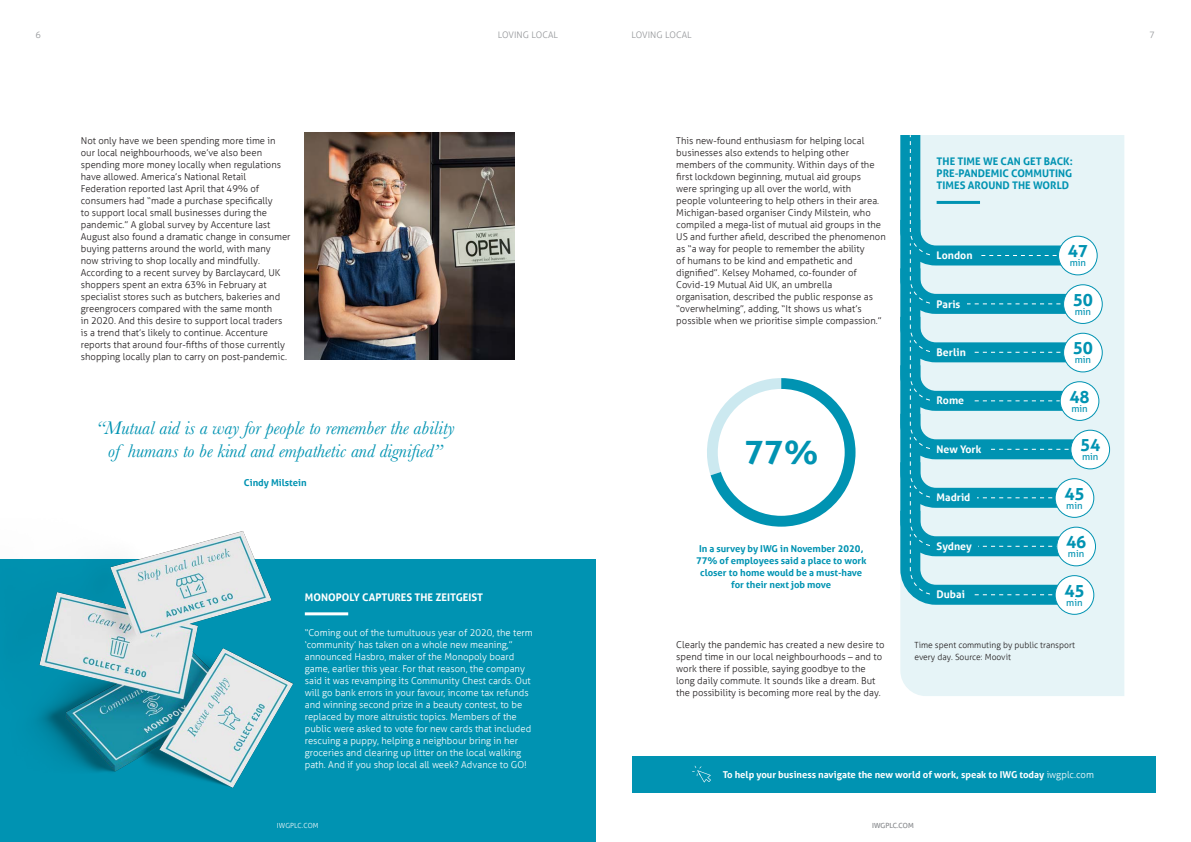
<style>
.page{position:relative;width:1191px;height:842px;background:#fff}
.page>*{position:absolute;margin:0;border:0;box-sizing:border-box;transform-origin:0 0}
.Body{font:700 32.9px "Aller";color:#0093b2}
.t1{font:italic 19px/23px "Baskerville";color:#0093b2;text-align:center}
.Body-2{font:700 17px "Aller";letter-spacing:-.015em;color:#0093b2}
.Body-3{font:700 10.5px "Aller";color:#fff}
.t2{font:700 10.5px/12px "Aller";color:#0093b2;text-align:justify}
.Body_Copy_Aller_Ligh{font:300 9.5px/12px "Aller";color:#231f20}
.Body_Copy_Aller_Ligh-2{font:300 9.5px/12px "Aller";color:#fff}
.Body_Copy_Aller_Ligh-3{font:700 9.5px/12px "Aller";color:#0093b2;text-align:center}
.t3{font:700 9.5px "Aller";color:#fff}
.Body-4{font:9.5px "Aller";color:#0093b2}
.t4{font:300 9px "Aller";letter-spacing:.01em;color:#939598}
.Body-5{font:300 8.5px/12px "Aller";color:#231f20}
.t5{font:300 7px "Aller";letter-spacing:.01em;color:#fff}
.t6{font:300 7px "Aller";letter-spacing:.01em;color:#939598}
.s1{font-weight:300}
</style>
<div class="page">
<div style="left:0;top:560px;width:595px;height:282px;background:#0093b2"></div>
<hr style="left:305px;top:612px;width:43px;height:3px;background:#fff">
<img style="left:0;top:531px;width:311px;height:257px">
<img style="left:305px;top:133px;width:209px;height:227px">
<svg style="left:707px;top:378px;width:148px;height:149px"></svg>
<div style="left:718px;top:389px;width:126px;height:127px;background:#fff;border-radius:50%"></div>
<div style="left:632px;top:756px;width:523px;height:36px;background:#0093b2"></div>
<svg style="left:692px;top:766px;width:19px;height:16px"></svg>
<div style="left:900px;top:135px;width:224px;height:561px;background:#e6f4f7"></div>
<svg style="left:900px;top:135px;width:209px;height:480px;background:#9ed5e1"></svg>
<hr style="left:936px;top:201px;width:44px;height:3px;background:#0093b2">
<div style="left:1058px;top:236px;width:39px;height:39px;background:#fff;border-radius:50%"></div>
<div style="left:1058px;top:236px;width:39px;height:39px;border:1px solid #0093b2;border-radius:50%"></div>
<div style="left:1063px;top:285px;width:39px;height:38px;background:#fff;border-radius:50%"></div>
<div style="left:1063px;top:284px;width:39px;height:40px;border:1px solid #0093b2;border-radius:50%"></div>
<div style="left:931px;top:248px;width:47px;height:14px;background:#0093b2"></div>
<div style="left:931px;top:295px;width:35px;height:18px;background:#0093b2"></div>
<div style="left:1063px;top:333px;width:39px;height:39px;background:#fff;border-radius:50%"></div>
<div style="left:1063px;top:333px;width:39px;height:39px;border:1px solid #0093b2;border-radius:50%"></div>
<div style="left:931px;top:345px;width:40px;height:15px;background:#0093b2"></div>
<div style="left:1060px;top:382px;width:38px;height:38px;background:#fff;border-radius:50%"></div>
<div style="left:1059px;top:381px;width:40px;height:40px;border:1px solid #0093b2;border-radius:50%"></div>
<div style="left:931px;top:393px;width:40px;height:15px;background:#0093b2"></div>
<div style="left:1070px;top:430px;width:39px;height:39px;background:#fff;border-radius:50%"></div>
<div style="left:1070px;top:430px;width:40px;height:39px;border:1px solid #0093b2;border-radius:50%"></div>
<div style="left:931px;top:443px;width:56px;height:12px;background:#0093b2"></div>
<div style="left:1055px;top:479px;width:38px;height:38px;background:#fff;border-radius:50%"></div>
<div style="left:1054px;top:478px;width:40px;height:40px;border:1px solid #0093b2;border-radius:50%"></div>
<div style="left:931px;top:490px;width:45px;height:14px;background:#0093b2"></div>
<div style="left:1056px;top:527px;width:39px;height:39px;background:#fff;border-radius:50%"></div>
<div style="left:1056px;top:527px;width:40px;height:39px;border:1px solid #0093b2;border-radius:50%"></div>
<div style="left:931px;top:538px;width:46px;height:15px;background:#0093b2"></div>
<div style="left:1055px;top:576px;width:38px;height:38px;background:#fff;border-radius:50%"></div>
<div style="left:1054px;top:575px;width:40px;height:40px;border:1px solid #0093b2;border-radius:50%"></div>
<div style="left:931px;top:587px;width:39px;height:15px;background:#0093b2"></div>
<p class="t4" style="left:35px;top:29px;width:7px">6</p>
<p class="Body_Copy_Aller_Ligh" style="left:81px;top:135px;width:211px">Not only have we been spending more time in our local neighbourhoods, we’ve also been spending more money locally when regulations have allowed. America’s National Retail Federation reported last April that 49% of consumers had “made a purchase specifically<br>to support local small businesses during the pandemic.” A global survey by Accenture last August also found a dramatic change in consumer buying patterns around the world, with many now striving to shop locally and mindfully.<br>According to a recent survey by Barclaycard, UK shoppers spent an extra 63% in February at specialist stores such as butchers, bakeries and greengrocers compared with the same month<br>in 2020. And this desire to support local traders is a trend that’s likely to continue. Accenture reports that around four-fifths of those currently shopping locally plan to carry on post-pandemic.</p>
<p class="t1" style="left:96px;top:416px;width:360px">“Mutual aid is a way for people to remember the ability of humans to be kind and empathetic and dignified”</p>
<p class="Body_Copy_Aller_Ligh-3" style="left:244px;top:476px;width:64px">Cindy Milstein</p>
<p class="t4" style="left:498px;top:29px;width:62px">LOVING LOCAL</p>
<p class="Body-3" style="left:305px;top:591px;width:180px">MONOPOLY CAPTURES THE ZEITGEIST</p>
<p class="Body_Copy_Aller_Ligh-2" style="left:305px;top:627px;width:229px">“Coming out of the tumultuous year of 2020, the term ‘community’ has taken on a whole new meaning,” announced Hasbro, maker of the Monopoly board game, earlier this year. For that reason, the company said it was revamping its Community Chest cards. Out will go bank errors in your favour, income tax refunds and winning second prize in a beauty contest, to be replaced by more altruistic topics. Members of the public were asked to vote for new cards that included rescuing a puppy, helping a neighbour bring in her groceries and clearing up litter on the local walking path. And if you shop local all week? Advance to GO!</p>
<p class="t5" style="left:277px;top:821px;width:43px">IWGPLC.COM</p>
<p class="t4" style="left:631px;top:29px;width:62px">LOVING LOCAL</p>
<p class="Body_Copy_Aller_Ligh" style="left:676px;top:135px;width:211px">This new-found enthusiasm for helping local businesses also extends to helping other members of the community. Within days of the first lockdown beginning, mutual aid groups<br>were springing up all over the world, with<br>people volunteering to help others in their area.<br>Michigan-based organiser Cindy Milstein, who compiled a mega-list of mutual aid groups in the US and further afield, described the phenomenon as “a way for people to remember the ability<br>of humans to be kind and empathetic and dignified”. Kelsey Mohamed, co-founder of Covid-19 Mutual Aid UK, an umbrella organisation, described the public response as “overwhelming”, adding, “It shows us what’s possible when we prioritise simple compassion.”</p>
<p class="Body" style="left:744px;top:432px;width:75px">77%</p>
<p class="Body_Copy_Aller_Ligh-3" style="left:696px;top:543px;width:172px">In a survey by IWG in November 2020,<br>77% of employees said a place to work closer to home would be a must-have for their next job move</p>
<p class="Body_Copy_Aller_Ligh" style="left:676px;top:639px;width:210px">Clearly the pandemic has created a new desire to spend time in our local neighbourhoods – and to work there if possible, saying goodbye to the long daily commute. It sounds like a dream. But the possibility is becoming more real by the day.</p>
<p class="t2" style="left:936px;top:156px;width:138px">THE TIME WE CAN GET BACK:<br>PRE-PANDEMIC COMMUTING TIMES AROUND THE WORLD</p>
<p class="Body-3" style="left:936px;top:249px;width:37px">London</p>
<p class="Body-3" style="left:936px;top:297px;width:25px">Paris</p>
<p class="Body-2" style="left:1067px;top:241px;width:22px">47</p>
<p class="Body-4" style="left:1069px;top:257px;width:18px">min</p>
<p class="Body-2" style="left:1072px;top:289px;width:22px">50</p>
<p class="Body-4" style="left:1074px;top:306px;width:18px">min</p>
<p class="Body-3" style="left:936px;top:346px;width:31px">Berlin</p>
<p class="Body-2" style="left:1072px;top:338px;width:22px">50</p>
<p class="Body-4" style="left:1074px;top:354px;width:18px">min</p>
<p class="Body-3" style="left:936px;top:394px;width:29px">Rome</p>
<p class="Body-2" style="left:1069px;top:386px;width:22px">48</p>
<p class="Body-4" style="left:1071px;top:403px;width:18px">min</p>
<p class="Body-3" style="left:936px;top:443px;width:46px">New York</p>
<p class="Body-2" style="left:1080px;top:435px;width:22px">54</p>
<p class="Body-4" style="left:1082px;top:451px;width:18px">min</p>
<p class="Body-3" style="left:936px;top:491px;width:35px">Madrid</p>
<p class="Body-2" style="left:1064px;top:483px;width:22px">45</p>
<p class="Body-4" style="left:1066px;top:500px;width:18px">min</p>
<p class="Body-3" style="left:936px;top:539px;width:37px">Sydney</p>
<p class="Body-2" style="left:1066px;top:532px;width:22px">46</p>
<p class="Body-4" style="left:1068px;top:548px;width:18px">min</p>
<p class="Body-3" style="left:936px;top:588px;width:30px">Dubai</p>
<p class="Body-2" style="left:1064px;top:580px;width:22px">45</p>
<p class="Body-4" style="left:1066px;top:596px;width:18px">min</p>
<p class="Body-5" style="left:914px;top:639px;width:162px">Time spent commuting by public transport every day. Source: Moovit</p>
<p class="t3" style="left:722px;top:768px;width:373px">To help your business navigate the new world of work, speak to IWG today <span class="s1">iwgplc.com</span></p>
<p class="t6" style="left:872px;top:821px;width:43px">IWGPLC.COM</p>
<p class="t4" style="left:1149px;top:29px;width:7px">7</p>
</div>
